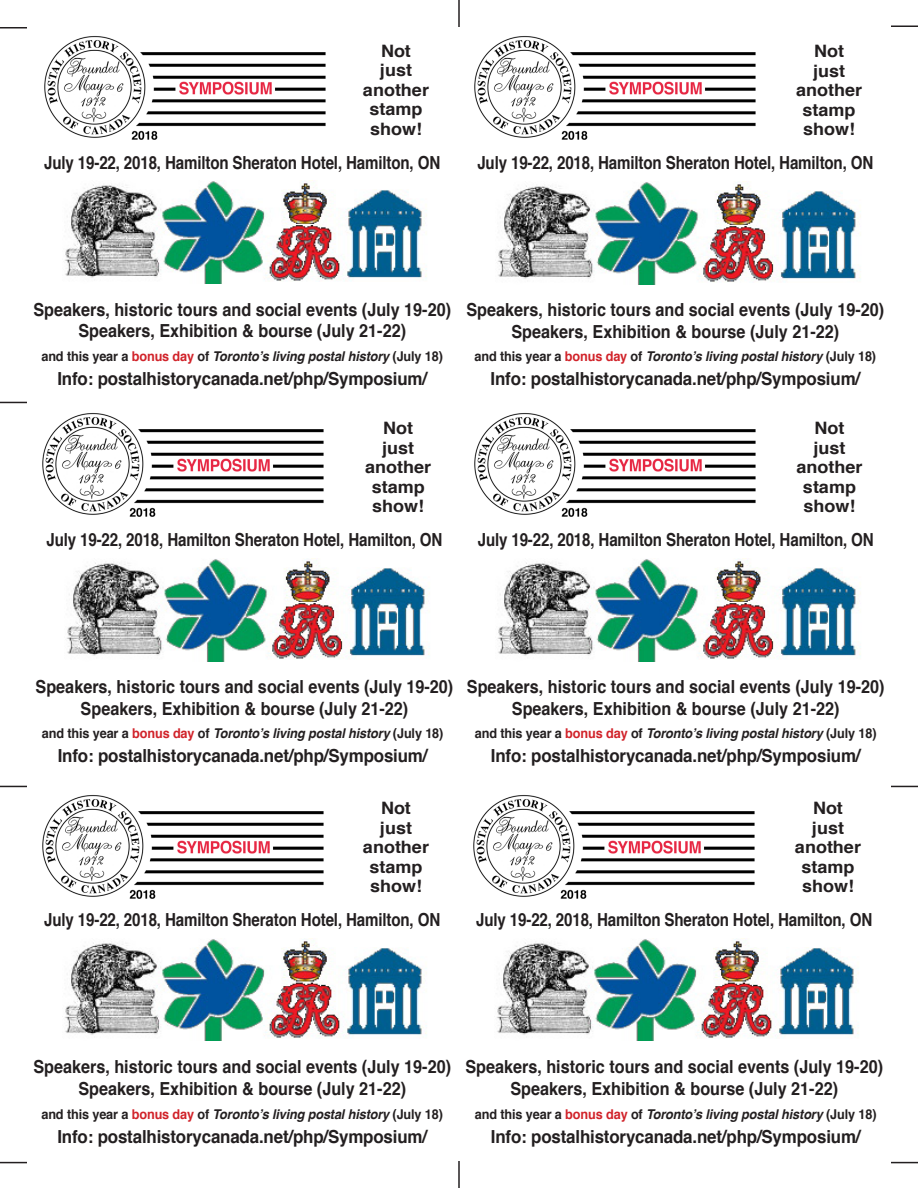
<style>
.page{position:relative;width:918px;height:1188px;background:#fff}
.page>*{position:absolute;margin:0;border:0;box-sizing:border-box;transform-origin:0 0}
.t1{font:700 18px "Helvetica";letter-spacing:-.01em;color:#231f20;scale:.9 1}
.t2{font:700 18px "Helvetica";letter-spacing:-.01em;color:#231f20;scale:.84 1}
.t3{font:700 18px "Helvetica";letter-spacing:-.01em;color:#231f20;scale:.94 1}
.t4{font:700 17.1px "Helvetica";color:#231f20;scale:1.05 1}
.t5{font:italic 700 13.5px "Helvetica";letter-spacing:-.01em;color:#231f20;scale:.94 1}
.s1{font-style:normal}
.s2{font-style:normal;color:#d1232a}
</style>
<div class="page">
<hr style="left:458px;top:0;width:2px;height:27px;background:#231f20">
<hr style="left:458px;top:1161px;width:2px;height:27px;background:#231f20">
<svg style="left:891px;top:26px;width:27px;height:1px"></svg>
<svg style="left:0;top:27px;width:27px;height:1px"></svg>
<svg style="left:0;top:402px;width:27px;height:1px"></svg>
<svg style="left:891px;top:786px;width:27px;height:1px"></svg>
<svg style="left:891px;top:1162px;width:27px;height:1px"></svg>
<svg style="left:0;top:1162px;width:27px;height:1px"></svg>
<svg style="left:0;top:786px;width:27px;height:1px"></svg>
<img style="left:65px;top:181px;width:362px;height:103px">
<img style="left:67px;top:558px;width:363px;height:103px">
<img style="left:498px;top:181px;width:363px;height:103px">
<img style="left:498px;top:558px;width:363px;height:103px">
<img style="left:65px;top:938px;width:362px;height:103px">
<img style="left:497px;top:938px;width:362px;height:103px">
<img style="left:474px;top:413px;width:282px;height:104px">
<img style="left:42px;top:413px;width:282px;height:104px">
<img style="left:44px;top:36px;width:282px;height:104px">
<img style="left:473px;top:795px;width:282px;height:104px">
<img style="left:474px;top:36px;width:282px;height:104px">
<img style="left:42px;top:795px;width:282px;height:104px">
<p class="t4" style="left:381px;top:37px;width:30px">Not</p>
<p class="t4" style="left:380px;top:57px;width:32px">just</p>
<p class="t4" style="left:363px;top:76px;width:64px">another</p>
<p class="t4" style="left:369px;top:96px;width:52px">stamp</p>
<p class="t4" style="left:370px;top:115px;width:51px">show!</p>
<p class="t2" style="left:44px;top:148px;width:473px">July 19-22, 2018, Hamilton Sheraton Hotel, Hamilton, ON</p>
<p class="t4" style="left:814px;top:38px;width:30px">Not</p>
<p class="t4" style="left:813px;top:57px;width:32px">just</p>
<p class="t4" style="left:796px;top:77px;width:64px">another</p>
<p class="t4" style="left:803px;top:96px;width:52px">stamp</p>
<p class="t4" style="left:803px;top:116px;width:51px">show!</p>
<p class="t2" style="left:477px;top:148px;width:473px">July 19-22, 2018, Hamilton Sheraton Hotel, Hamilton, ON</p>
<p class="t1" style="left:33px;top:295px;width:466px">Speakers, historic tours and social events (July 19-20)</p>
<p class="t1" style="left:78px;top:316px;width:366px">Speakers, Exhibition &amp; bourse (July 21-22)</p>
<p class="t1" style="left:466px;top:295px;width:466px">Speakers, historic tours and social events (July 19-20)</p>
<p class="t1" style="left:512px;top:317px;width:366px">Speakers, Exhibition &amp; bourse (July 21-22)</p>
<p class="t5" style="left:41px;top:345px;width:429px"><span class="s1">and this year a</span> <span class="s2">bonus day</span> <span class="s1">of</span> Toronto’s living postal history <span class="s1">(July 18)</span></p>
<p class="t3" style="left:57px;top:364px;width:395px">Info: postalhistorycanada.net/php/Symposium/</p>
<p class="t5" style="left:475px;top:345px;width:429px"><span class="s1">and this year a</span> <span class="s2">bonus day</span> <span class="s1">of</span> Toronto’s living postal history <span class="s1">(July 18)</span></p>
<p class="t3" style="left:491px;top:364px;width:395px">Info: postalhistorycanada.net/php/Symposium/</p>
<p class="t4" style="left:383px;top:415px;width:30px">Not</p>
<p class="t4" style="left:382px;top:434px;width:32px">just</p>
<p class="t4" style="left:365px;top:454px;width:64px">another</p>
<p class="t4" style="left:372px;top:473px;width:52px">stamp</p>
<p class="t4" style="left:372px;top:493px;width:51px">show!</p>
<p class="t2" style="left:47px;top:525px;width:473px">July 19-22, 2018, Hamilton Sheraton Hotel, Hamilton, ON</p>
<p class="t4" style="left:815px;top:415px;width:30px">Not</p>
<p class="t4" style="left:813px;top:434px;width:32px">just</p>
<p class="t4" style="left:796px;top:454px;width:64px">another</p>
<p class="t4" style="left:803px;top:473px;width:52px">stamp</p>
<p class="t4" style="left:804px;top:493px;width:51px">show!</p>
<p class="t2" style="left:478px;top:525px;width:473px">July 19-22, 2018, Hamilton Sheraton Hotel, Hamilton, ON</p>
<p class="t1" style="left:36px;top:672px;width:466px">Speakers, historic tours and social events (July 19-20)</p>
<p class="t1" style="left:81px;top:694px;width:366px">Speakers, Exhibition &amp; bourse (July 21-22)</p>
<p class="t1" style="left:467px;top:672px;width:466px">Speakers, historic tours and social events (July 19-20)</p>
<p class="t1" style="left:512px;top:694px;width:366px">Speakers, Exhibition &amp; bourse (July 21-22)</p>
<p class="t5" style="left:42px;top:722px;width:429px"><span class="s1">and this year a</span> <span class="s2">bonus day</span> <span class="s1">of</span> Toronto’s living postal history <span class="s1">(July 18)</span></p>
<p class="t3" style="left:58px;top:741px;width:395px">Info: postalhistorycanada.net/php/Symposium/</p>
<p class="t5" style="left:475px;top:722px;width:429px"><span class="s1">and this year a</span> <span class="s2">bonus day</span> <span class="s1">of</span> Toronto’s living postal history <span class="s1">(July 18)</span></p>
<p class="t3" style="left:491px;top:741px;width:395px">Info: postalhistorycanada.net/php/Symposium/</p>
<p class="t4" style="left:381px;top:794px;width:30px">Not</p>
<p class="t4" style="left:380px;top:814px;width:32px">just</p>
<p class="t4" style="left:363px;top:833px;width:64px">another</p>
<p class="t4" style="left:369px;top:853px;width:52px">stamp</p>
<p class="t4" style="left:370px;top:872px;width:51px">show!</p>
<p class="t2" style="left:44px;top:905px;width:473px">July 19-22, 2018, Hamilton Sheraton Hotel, Hamilton, ON</p>
<p class="t4" style="left:813px;top:794px;width:30px">Not</p>
<p class="t4" style="left:812px;top:814px;width:32px">just</p>
<p class="t4" style="left:795px;top:833px;width:64px">another</p>
<p class="t4" style="left:801px;top:853px;width:52px">stamp</p>
<p class="t4" style="left:802px;top:872px;width:51px">show!</p>
<p class="t2" style="left:476px;top:905px;width:473px">July 19-22, 2018, Hamilton Sheraton Hotel, Hamilton, ON</p>
<p class="t1" style="left:33px;top:1052px;width:466px">Speakers, historic tours and social events (July 19-20)</p>
<p class="t1" style="left:78px;top:1074px;width:366px">Speakers, Exhibition &amp; bourse (July 21-22)</p>
<p class="t5" style="left:41px;top:1103px;width:429px"><span class="s1">and this year a</span> <span class="s2">bonus day</span> <span class="s1">of</span> Toronto’s living postal history <span class="s1">(July 18)</span></p>
<p class="t3" style="left:57px;top:1122px;width:395px">Info: postalhistorycanada.net/php/Symposium/</p>
<p class="t1" style="left:465px;top:1052px;width:466px">Speakers, historic tours and social events (July 19-20)</p>
<p class="t1" style="left:510px;top:1074px;width:366px">Speakers, Exhibition &amp; bourse (July 21-22)</p>
<p class="t5" style="left:475px;top:1103px;width:429px"><span class="s1">and this year a</span> <span class="s2">bonus day</span> <span class="s1">of</span> Toronto’s living postal history <span class="s1">(July 18)</span></p>
<p class="t3" style="left:491px;top:1122px;width:395px">Info: postalhistorycanada.net/php/Symposium/</p>
</div>
